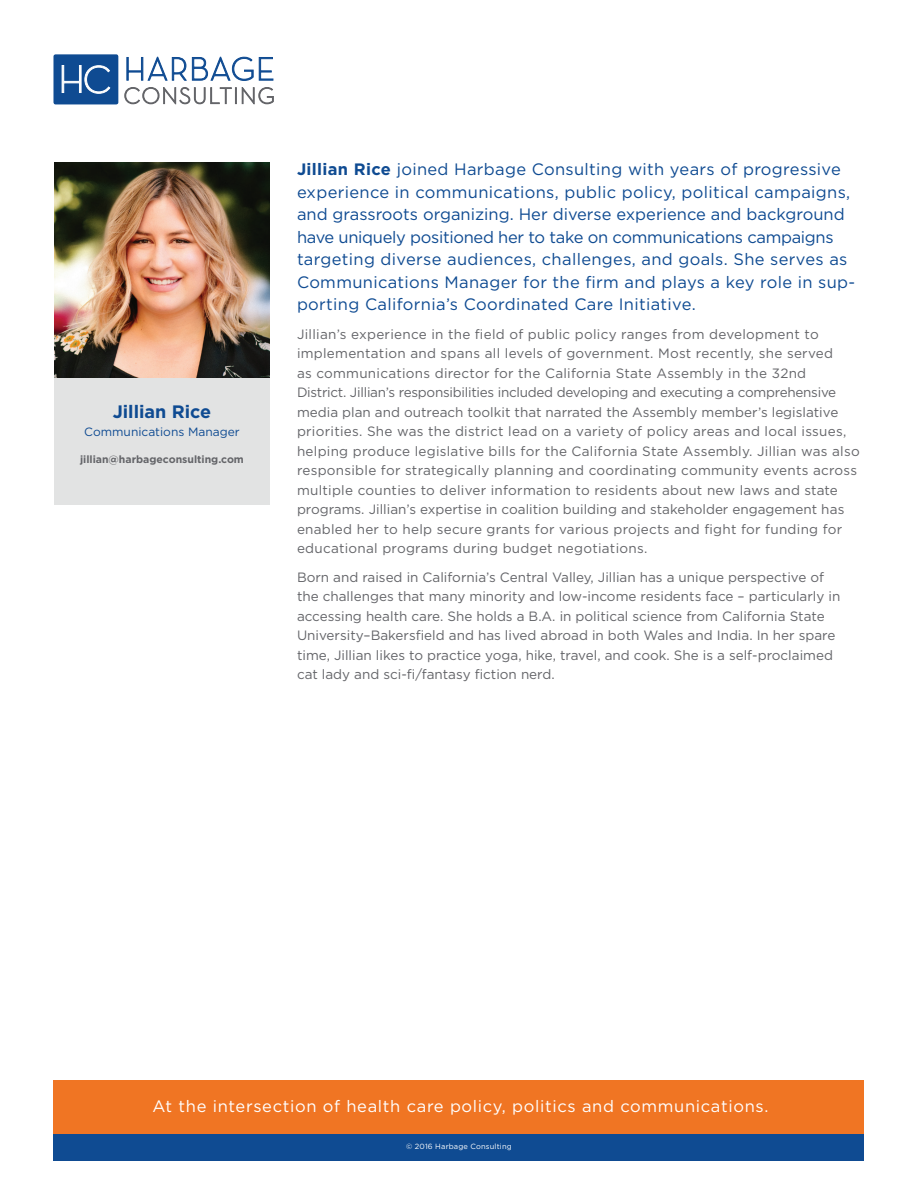
<style>
.page{position:relative;width:918px;height:1188px;background:#fff}
.page>*{position:absolute;margin:0;border:0;box-sizing:border-box;transform-origin:0 0}
.t1{font:700 18px "Gotham";color:#0f4b92}
.t2{font:16.5px/22.5px "Gotham";letter-spacing:.02em;color:#0f4b92}
.t3{font:16.5px "Gotham";letter-spacing:.04em;color:#fff}
.t4{font:13.5px/19.5px "Gotham";letter-spacing:.02em;color:#646569}
.t5{font:13.5px/19.5px "Gotham";color:#646569}
.t6{font:12px "Gotham";color:#0f4b92}
.t7{font:700 10.5px "Gotham";color:#646569}
.t8{font:7.5px "Gotham";letter-spacing:.02em;color:#fff}
.s1{font-weight:700}
</style>
<div class="page">
<div style="left:53px;top:1134px;width:810px;height:27px;background:#0f4b92"></div>
<div style="left:53px;top:1080px;width:810px;height:54px;background:#f07523"></div>
<svg style="left:124px;top:56px;width:150px;height:49px"></svg>
<div style="left:53px;top:54px;width:65px;height:50px;background:#0f4b92;border-radius:2px"></div>
<svg style="left:61px;top:65px;width:50px;height:29px"></svg>
<div style="left:54px;top:378px;width:216px;height:127px;background:#e2e3e3"></div>
<img style="left:54px;top:162px;width:216px;height:216px">
<h1 class="t1" style="left:113px;top:400px;width:100px">Jillian Rice</h1>
<p class="t6" style="left:84px;top:424px;width:157px">Communications Manager</p>
<p class="t7" style="left:80px;top:453px;width:165px">jillian@harbageconsulting.com</p>
<p class="t2" style="left:297px;top:158px;width:560px"><span class="s1">Jillian Rice</span> joined Harbage Consulting with years of progressive experience in communications, public policy, political campaigns, and grassroots organizing. Her diverse experience and background have uniquely positioned her to take on communications campaigns targeting diverse audiences, challenges, and goals. She serves as Communications Manager for the firm and plays a key role in sup&shy;porting California’s Coordinated Care Initiative.</p>
<p class="t4" style="left:297px;top:324px;width:564px">Jillian’s experience in the field of public policy ranges from development to implementation and spans all levels of government. Most recently, she served<br>as communications director for the California State Assembly in the 32nd<br>District. Jillian’s responsibilities included developing and executing a comprehensive media plan and outreach toolkit that narrated the Assembly member’s legislative priorities. She was the district lead on a variety of policy areas and local issues, helping produce legislative bills for the California State Assembly. Jillian was also responsible for strategically planning and coordinating community events across multiple counties to deliver information to residents about new laws and state programs. Jillian’s expertise in coalition building and stakeholder engagement has enabled her to help secure grants for various projects and fight for funding for educational programs during budget negotiations.</p>
<p class="t5" style="left:297px;top:567px;width:545px">Born and raised in California’s Central Valley, Jillian has a unique perspective of the challenges that many minority and low-income residents face – particularly in accessing health care. She holds a B.A. in political science from California State University–Bakersfield and has lived abroad in both Wales and India. In her spare time, Jillian likes to practice yoga, hike, travel, and cook. She is a self-proclaimed cat lady and sci-fi/fantasy fiction nerd.</p>
<p class="t3" style="left:152px;top:1095px;width:618px">At the intersection of health care policy, politics and communications.</p>
<p class="t8" style="left:406px;top:1142px;width:107px">© 2016 Harbage Consulting</p>
</div>
